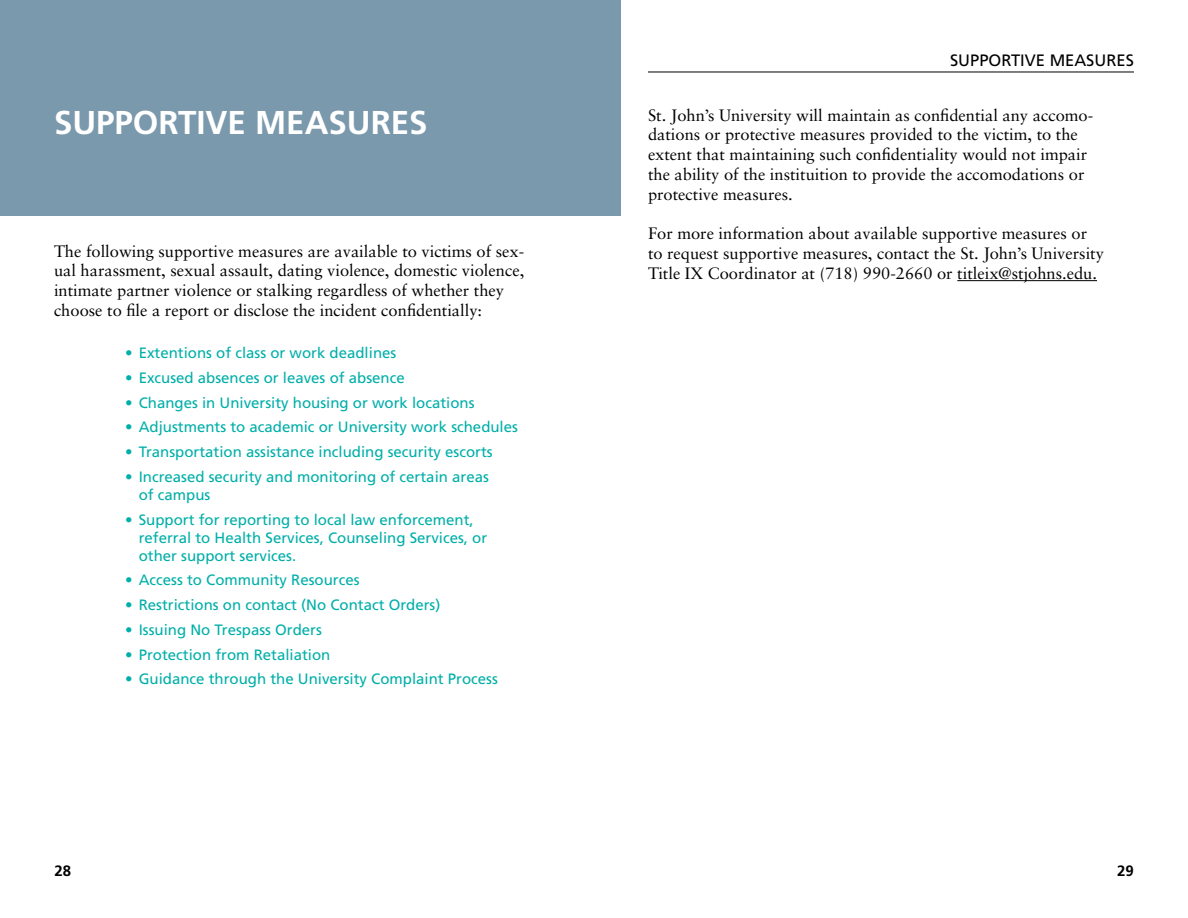
<style>
.page{position:relative;width:1188px;height:918px;background:#fff}
.page>*{position:absolute;margin:0;border:0;box-sizing:border-box;transform-origin:0 0}
.Chapter_Heads__Fruti{font:700 33px "Frutiger";color:#fff}
.Body_Text_Black___Sa{font:16.5px/19.8px "Sabon LT Pro";color:#000}
.SubHeads___11_13_2_b{font:16.5px "Frutiger";color:#000}
.t1{font:15px/18px "Frutiger";color:#00afa9}
.t2{font:700 15px "Frutiger";color:#000}
</style>
<div class="page">
<hr style="left:648px;top:72px;width:486px;height:1px;background:#000">
<div style="left:0;top:0;width:621px;height:216px;background:#7b99ac"></div>
<hr style="left:957px;top:280px;width:140px;height:1px;background:#000">
<p class="Chapter_Heads__Fruti" style="left:54px;top:103px;width:375px">SUPPORTIVE MEASURES</p>
<p class="Body_Text_Black___Sa" style="left:54px;top:241px;width:472px">The following supportive measures are available to victims of sex&shy;ual harassment, sexual assault, dating violence, domestic violence, intimate partner violence or stalking regardless of whether they choose to file a report or disclose the incident confidentially:</p>
<p class="t1" style="left:125px;top:344px;width:273px">• Extentions of class or work deadlines</p>
<p class="t1" style="left:125px;top:368px;width:281px">• Excused absences or leaves of absence</p>
<p class="t1" style="left:125px;top:393px;width:351px">• Changes in University housing or work locations</p>
<p class="t1" style="left:125px;top:418px;width:394px">• Adjustments to academic or University work schedules</p>
<p class="t1" style="left:125px;top:443px;width:369px">• Transportation assistance including security escorts</p>
<p class="t1" style="left:139px;top:467px;width:352px;text-indent:-14px">• Increased security and monitoring of certain areas of campus</p>
<p class="t1" style="left:139px;top:510px;width:350px;text-indent:-14px">• Support for reporting to local law enforcement, referral to Health Services, Counseling Services, or other support services.</p>
<p class="t1" style="left:125px;top:571px;width:236px">• Access to Community Resources</p>
<p class="t1" style="left:125px;top:596px;width:317px">• Restrictions on contact (No Contact Orders)</p>
<p class="t1" style="left:125px;top:620px;width:198px">• Issuing No Trespass Orders</p>
<p class="t1" style="left:125px;top:645px;width:207px">• Protection from Retaliation</p>
<p class="t1" style="left:125px;top:670px;width:374px">• Guidance through the University Complaint Process</p>
<p class="SubHeads___11_13_2_b" style="left:950px;top:51px;width:185px">SUPPORTIVE MEASURES</p>
<p class="Body_Text_Black___Sa" style="left:648px;top:105px;width:447px">St. John’s University will maintain as confidential any accomo&shy;dations or protective measures provided to the victim, to the extent that maintaining such confidentiality would not impair the ability of the instituition to provide the accomodations or protective measures.</p>
<p class="Body_Text_Black___Sa" style="left:648px;top:223px;width:458px">For more information about available supportive measures or to request supportive measures, contact the St. John’s University<br>Title IX Coordinator at (718) 990-2660 or titleix@stjohns.edu.</p>
<p class="t2" style="left:55px;top:862px;width:18px">28</p>
<p class="t2" style="left:1117px;top:862px;width:18px">29</p>
</div>
